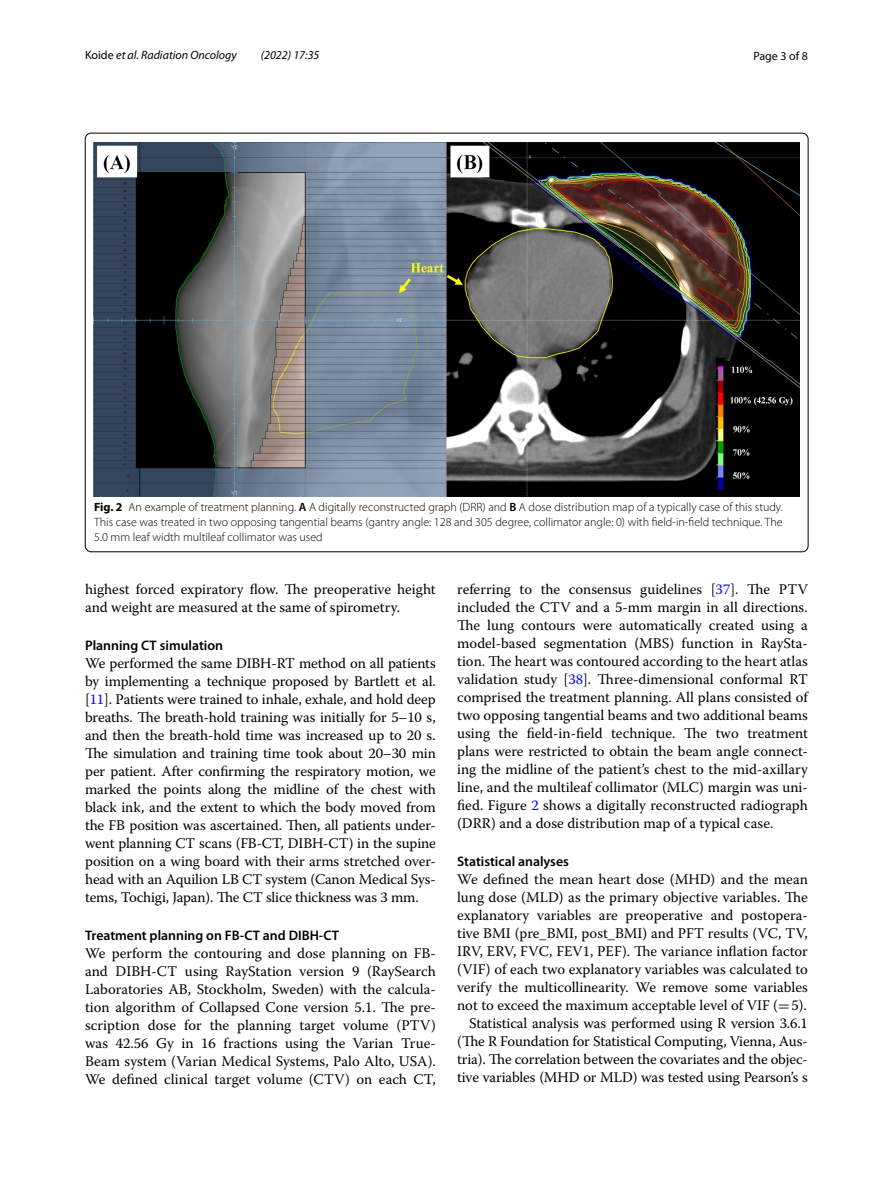
<style>
.page{position:relative;width:893px;height:1187px;background:#fff}
.page>*{position:absolute;margin:0;border:0;box-sizing:border-box;transform-origin:0 0}
.t1{font:14.7px/18px "Warnock Pro";color:#000;text-align:justify}
.t2{font:600 13.8px "Myriad Pro";color:#000}
.t3{font:300 12px/15px "Myriad Pro";color:#000;text-align:justify}
.t4{font:italic 12px "Myriad Pro";color:#000}
.t5{font:12px "Myriad Pro";color:#000}
.s1{font-style:normal}
.s2{font-weight:700}
.s3{font-weight:600}
.s4{color:#00f}
.s5{font-family:"MTSY"}
</style>
<div class="page">
<img style="left:94px;top:142px;width:706px;height:354px">
<p class="t4" style="left:85px;top:48px;width:153px"><span class="s1">Koide</span> et al. Radiation Oncology</p>
<p class="t4" style="left:261px;top:48px;width:60px">(2022) 17:35</p>
<p class="t5" style="left:753px;top:48px;width:56px">Page 3 of 8</p>
<p class="t3" style="left:94px;top:500px;width:690px"><span class="s2">Fig. 2</span> An example of treatment planning. <span class="s3">A</span> A digitally reconstructed graph (DRR) and <span class="s3">B</span> A dose distribution map of a typically case of this study.<br>This case was treated in two opposing tangential beams (gantry angle: 128 and 305 degree, collimator angle: 0) with field-in-field technique. The 5.0 mm leaf width multileaf collimator was used</p>
<p class="t1" style="left:85px;top:580px;width:352px">highest forced expiratory flow. The preoperative height and weight are measured at the same of spirometry.</p>
<p class="t2" style="left:85px;top:636px;width:140px">Planning CT simulation</p>
<p class="t1" style="left:85px;top:654px;width:352px">We performed the same DIBH-RT method on all patients by implementing a technique proposed by Bartlett et al. [<span class="s4">11</span>]. Patients were trained to inhale, exhale, and hold deep breaths. The breath-hold training was initially for 5–10 s, and then the breath-hold time was increased up to 20 s.<br>The simulation and training time took about 20–30 min per patient. After confirming the respiratory motion, we marked the points along the midline of the chest with black ink, and the extent to which the body moved from the FB position was ascertained. Then, all patients under&shy;went planning CT scans (FB-CT, DIBH-CT) in the supine position on a wing board with their arms stretched over&shy;head with an Aquilion LB CT system (Canon Medical Sys&shy;tems, Tochigi, Japan). The CT slice thickness was 3 mm.</p>
<p class="t2" style="left:85px;top:926px;width:256px">Treatment planning on FB‑CT and DIBH‑CT</p>
<p class="t1" style="left:85px;top:943px;width:352px">We perform the contouring and dose planning on FB&shy;and DIBH-CT using RayStation version 9 (RaySearch Laboratories AB, Stockholm, Sweden) with the calcula&shy;tion algorithm of Collapsed Cone version 5.1. The pre&shy;scription dose for the planning target volume (PTV) was 42.56 Gy in 16 fractions using the Varian True-Beam system (Varian Medical Systems, Palo Alto, USA).<br>We defined clinical target volume (CTV) on each CT,</p>
<p class="t1" style="left:457px;top:580px;width:352px">referring to the consensus guidelines [<span class="s4">37</span>]. The PTV included the CTV and a 5-mm margin in all directions.<br>The lung contours were automatically created using a model-based segmentation (MBS) function in RaySta&shy;tion. The heart was contoured according to the heart atlas validation study [<span class="s4">38</span>]. Three-dimensional conformal RT comprised the treatment planning. All plans consisted of two opposing tangential beams and two additional beams using the field-in-field technique. The two treatment plans were restricted to obtain the beam angle connect&shy;ing the midline of the patient’s chest to the mid-axillary line, and the multileaf collimator (MLC) margin was uni&shy;fied. Figure <span class="s4">2</span> shows a digitally reconstructed radiograph (DRR) and a dose distribution map of a typical case.</p>
<p class="t2" style="left:457px;top:852px;width:113px">Statistical analyses</p>
<p class="t1" style="left:457px;top:870px;width:352px;text-align:right">We defined the mean heart dose (MHD) and the mean lung dose (MLD) as the primary objective variables. The explanatory variables are preoperative and postopera&shy;tive BMI (pre_BMI, post_BMI) and PFT results (VC, TV, IRV, ERV, FVC, FEV1, PEF). The variance inflation factor (VIF) of each two explanatory variables was calculated to verify the multicollinearity. We remove some variables not to exceed the maximum acceptable level of VIF (<span class="s5">=</span>5).<br>Statistical analysis was performed using R version 3.6.1 (The R Foundation for Statistical Computing, Vienna, Aus&shy;tria). The correlation between the covariates and the objec&shy;tive variables (MHD or MLD) was tested using Pearson’s s</p>
</div>
